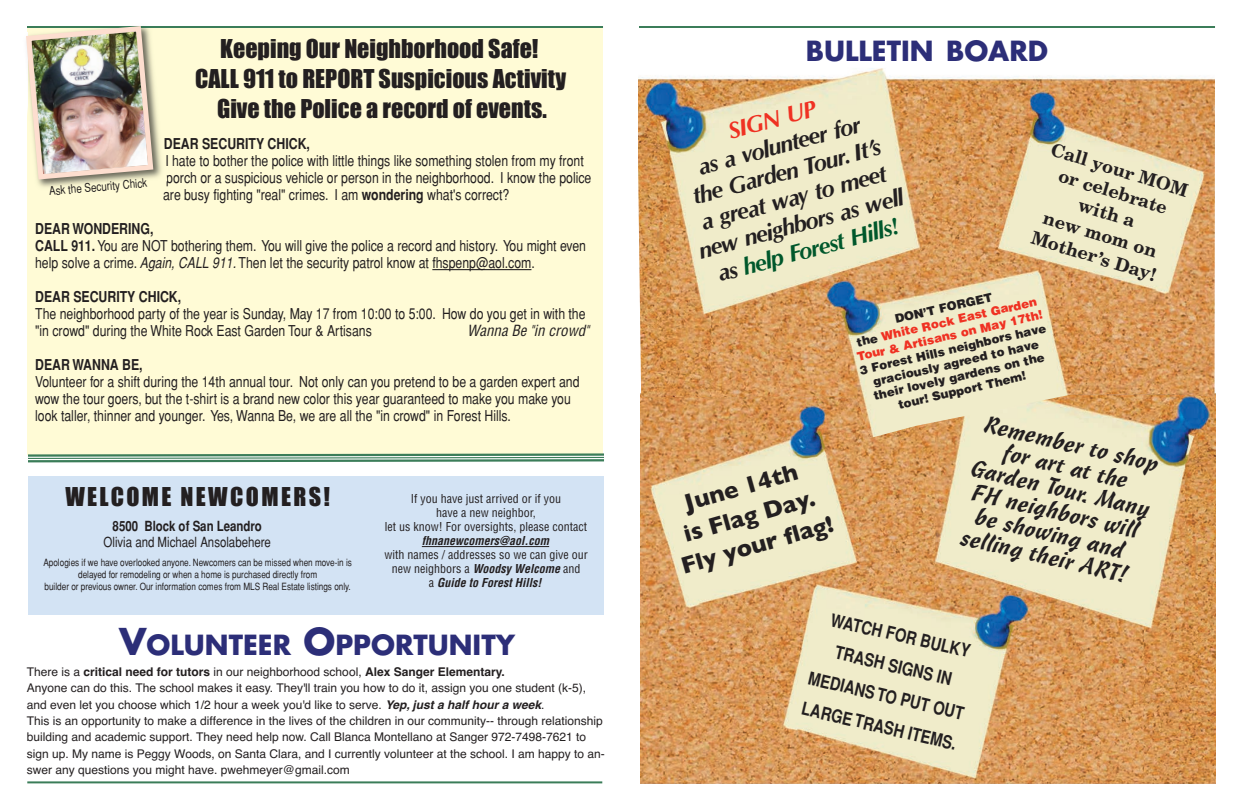
<style>
.page{position:relative;width:1242px;height:810px;background:#fff}
.page>*{position:absolute;margin:0;border:0;box-sizing:border-box;transform-origin:0 0}
.t1{font:700 27px "Futura";color:#2c2e78}
.t2{font:24px/30px "Impact";color:#231f20;text-align:center}
.t3{font:italic 700 24px/27px "Optim";color:#231f20;text-align:center}
.t4{font:24px/23px "Freehand 471 BT";color:#231f20;text-align:center}
.t5{font:700 24px/30px "Gill Sans";color:#231f20;text-align:center}
.t6{font:24px "Impact";letter-spacing:.1em;color:#231f20}
.t7{font:italic 700 24px "Optim";color:#ef3122}
.t8{font:700 condensed 18px/31px "Helvetica";color:#231f20;text-align:center}
.t9{font:700 18px/22.5px "New Century Schlbk";color:#231f20;text-align:center}
.t10{font:condensed 15px/17px "Helvetica";color:#231f20}
.t11{font:700 condensed 15px "Helvetica";color:#231f20}
.t12{font:italic condensed 15px "Helvetica";color:#231f20}
.t13{font:condensed 14px "Helvetica";color:#231f20}
.t14{font:700 condensed 14px "Helvetica";color:#231f20}
.t15{font:12px/16.4px "Helvetica";color:#231f20}
.t16{font:condensed 12px/14px "Helvetica";color:#231f20;text-align:center}
.t17{font:900 12px/14px "Helvetica";color:#231f20;text-align:center}
.t18{font:900 12px/14px "Helvetica";color:#ef3122;text-align:center}
.t19{font:italic 700 condensed 12px "Helvetica";color:#231f20}
.t20{font:condensed 12px "Helvetica";color:#231f20}
.t21{font:condensed 10px/12px "Helvetica";color:#231f20;text-align:center}
.s1{font-weight:700}
.s2{font-style:italic}
.s3{font-weight:700;font-style:italic}
.s4{font-size:36px}
.s5{color:#00572b}
.s6{color:#231f20}
</style>
<div class="page">
<hr style="left:639px;top:26px;width:576px;height:2px;background:#3b7d59">
<img style="left:641px;top:392px;width:575px;height:391px">
<img style="left:639px;top:68px;width:576px;height:370px">
<div style="left:28px;top:476px;width:575px;height:139px;background:#d3e3f4"></div>
<div style="left:28px;top:27px;width:575px;height:428px;background:#fffbd6"></div>
<hr style="left:432px;top:269px;width:99px;height:1px;background:#231f20">
<hr style="left:27px;top:26px;width:576px;height:2px;background:#3b7d59">
<img style="left:38px;top:110px;width:124px;height:77px">
<img style="left:26px;top:26px;width:130px;height:156px">
<hr style="left:27px;top:781px;width:575px;height:2px;background:#3b7d59">
<svg style="left:27px;top:452px;width:577px;height:11px"></svg>
<hr style="left:422px;top:546px;width:127px;height:1px;background:#231f20">
<h2 class="t2" style="left:195px;top:34px;width:373px">Keeping Our Neighborhood Safe!<br>CALL 911 to REPORT Suspicious Activity<br>Give the Police a record of events.</h2>
<p class="t11" style="left:164px;top:135px;width:148px">DEAR SECURITY CHICK,</p>
<p class="t10" style="left:163px;top:152px;width:430px">I hate to bother the police with little things like something stolen from my front porch or a suspicious vehicle or person in the neighborhood. I know the police are busy fighting "real" crimes. I am <span class="s1">wondering</span> what's correct?</p>
<p class="t10" style="left:35px;top:220px;width:552px"><span class="s1">DEAR WONDERING,<br>CALL 911.</span> You are NOT bothering them. You will give the police a record and history. You might even help solve a crime. <span class="s2">Again, CALL 911.</span> Then let the security patrol know at fhspenp@aol.com.</p>
<p class="t11" style="left:35px;top:288px;width:148px">DEAR SECURITY CHICK,</p>
<p class="t10" style="left:35px;top:305px;width:552px">The neighborhood party of the year is Sunday, May 17 from 10:00 to 5:00. How do you get in with the "in crowd" during the White Rock East Garden Tour &amp; Artisans</p>
<p class="t20" style="left:49px;top:184px;width:100px;rotate:-5deg">Ask the Security Chick</p>
<p class="t12" style="left:467px;top:322px;width:123px">Wanna Be "in crowd"</p>
<p class="t11" style="left:35px;top:356px;width:109px">DEAR WANNA BE,</p>
<p class="t10" style="left:35px;top:373px;width:546px">Volunteer for a shift during the 14th annual tour. Not only can you pretend to be a garden expert and wow the tour goers, but the t-shirt is a brand new color this year guaranteed to make you make you look taller, thinner and younger. Yes, Wanna Be, we are all the "in crowd" in Forest Hills.</p>
<h2 class="t6" style="left:65px;top:484px;width:266px">WELCOME NEWCOMERS!</h2>
<p class="t16" style="left:385px;top:492px;width:204px">If you have just arrived or if you<br>have a new neighbor,<br>let us know! For oversights, please contact</p>
<p class="t19" style="left:422px;top:534px;width:129px">fhnanewcomers@aol.com</p>
<p class="t16" style="left:384px;top:548px;width:205px">with names / addresses so we can give our new neighbors a <span class="s3">Woodsy Welcome</span> and<br>a <span class="s3">Guide to Forest Hills!</span></p>
<p class="t14" style="left:113px;top:518px;width:151px">8500 Block of San Leandro</p>
<p class="t13" style="left:104px;top:534px;width:169px">Olivia and Michael Ansolabehere</p>
<p class="t21" style="left:43px;top:556px;width:310px">Apologies if we have overlooked anyone. Newcomers can be missed when move-in is delayed for remodeling or when a home is purchased directly from<br>builder or previous owner. Our information comes from MLS Real Estate listings only.</p>
<h1 class="t1" style="left:119px;top:632px;width:397px"><span class="s4">V</span>OLUNTEER <span class="s4">O</span>PPORTUNITY</h1>
<p class="t15" style="left:27px;top:664px;width:580px">There is a <span class="s1">critical need for tutors</span> in our neighborhood school, <span class="s1">Alex Sanger Elementary.<br></span>Anyone can do this. The school makes it easy. They'll train you how to do it, assign you one student (k-5), and even let you choose which 1/2 hour a week you'd like to serve. <span class="s3">Yep, just a half hour a week</span>.<br>This is an opportunity to make a difference in the lives of the children in our community-- through relationship building and academic support. They need help now. Call Blanca Montellano at Sanger 972-7498-7621 to sign up. My name is Peggy Woods, on Santa Clara, and I currently volunteer at the school. I am happy to an&shy;swer any questions you might have. pwehmeyer@gmail.com</p>
<h1 class="t1" style="left:806px;top:39px;width:244px">BULLETIN BOARD</h1>
<h2 class="t7" style="left:725px;top:117px;width:92px;rotate:-15deg">SIGN UP</h2>
<h2 class="t3" style="left:674px;top:159px;width:213px;rotate:-15deg">as a volunteer for<br>the Garden Tour. It’s a great way to meet new neighbors as well as <span class="s5">help Forest Hills!</span></h2>
<p class="t9" style="left:1054px;top:140px;width:143px;rotate:17deg">Call your MOM or celebrate with a<br>new mom on<br>Mother’s Day!</p>
<p class="t18" style="left:849px;top:323px;width:192px;rotate:-13deg"><span class="s6">DON’T FORGET<br>the</span> White Rock East Garden<br>Tour &amp; Artisans on May 17th!</p>
<p class="t17" style="left:858px;top:364px;width:193px;rotate:-13deg">3 Forest Hills neighbors have graciously agreed to have their lovely gardens on the tour! Support Them!</p>
<h2 class="t4" style="left:985px;top:414px;width:185px;rotate:13deg">Remember to shop for art at the<br>Garden Tour. Many<br>FH neighbors will be showing and selling their ART!</h2>
<h2 class="t5" style="left:661px;top:494px;width:159px;rotate:-16deg">June 14th<br>is Flag Day.<br>Fly your flag!</h2>
<p class="t8" style="left:826px;top:602px;width:161px;rotate:13deg">WATCH FOR BULKY<br>TRASH SIGNS IN<br>MEDIANS TO PUT OUT<br>LARGE TRASH ITEMS.</p>
</div>
